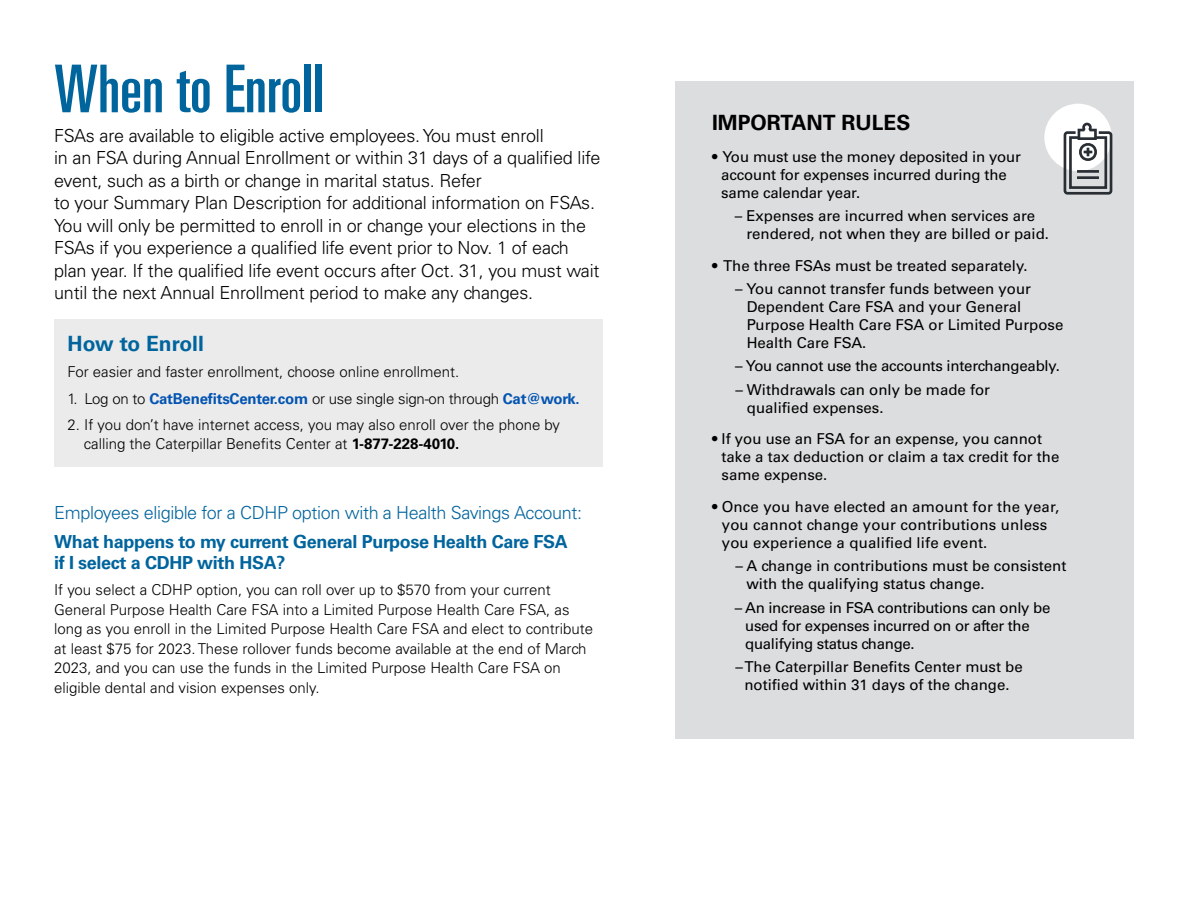
<style>
.page{position:relative;width:1188px;height:918px;background:#fff}
.page>*{position:absolute;margin:0;border:0;box-sizing:border-box;transform-origin:0 0}
.t1{font:ultra-condensed 66px "Univers LT Std";color:#00649d}
.t2{font:700 21px "Univers LT Std";color:#000}
.t3{font:700 21px "Univers LT Std";color:#00649d}
.t4{font:300 18px/22.5px "Univers LT Std";letter-spacing:-.01em;color:#000}
.t5{font:700 18px/21.6px "Univers LT Std";letter-spacing:-.02em;color:#00649d}
.t6{font:300 18px "Univers LT Std";letter-spacing:-.02em;color:#00649d}
.t7{font:15px/18px "Univers LT Std";color:#000}
.t8{font:300 15px/19.5px "Univers LT Std";color:#000}
.t9{font:15px/18px "Univers LT Std";letter-spacing:-.02em;color:#000}
.s1{font-weight:700;color:#0354b1}
.s2{font-weight:700}
</style>
<div class="page">
<div style="left:54px;top:320px;width:549px;height:147px;background:#ebebec"></div>
<div style="left:675px;top:81px;width:458px;height:658px;background:#dcddde"></div>
<div style="left:1044px;top:104px;width:68px;height:67px;background:#fff;border-radius:50%"></div>
<svg style="left:1062px;top:123px;width:51px;height:72px"></svg>
<h1 class="t1" style="left:54px;top:51px;width:272px">When to Enroll</h1>
<p class="t4" style="left:54px;top:124px;width:548px">FSAs are available to eligible active employees. You must enroll<br>in an FSA during Annual Enrollment or within 31 days of a qualified life event, such as a birth or change in marital status. Refer<br>to your Summary Plan Description for additional information on FSAs.<br>You will only be permitted to enroll in or change your elections in the FSAs if you experience a qualified life event prior to Nov. 1 of each plan year. If the qualified life event occurs after Oct. 31, you must wait until the next Annual Enrollment period to make any changes.</p>
<h2 class="t3" style="left:68px;top:332px;width:138px">How to Enroll</h2>
<p class="t8" style="left:68px;top:362px;width:393px">For easier and faster enrollment, choose online enrollment.</p>
<p class="t8" style="left:68px;top:389px;width:514px">1. Log on to <span class="s1">CatBenefitsCenter.com</span> or use single sign-on through <span class="s1">Cat@work.</span></p>
<p class="t8" style="left:84px;top:415px;width:478px;text-indent:-16px">2. If you don’t have internet access, you may also enroll over the phone by calling the Caterpillar Benefits Center at <span class="s2">1-877-228-4010.</span></p>
<p class="t6" style="left:54px;top:502px;width:530px">Employees eligible for a CDHP option with a Health Savings Account:</p>
<p class="t5" style="left:54px;top:531px;width:515px">What happens to my current General Purpose Health Care FSA if I select a CDHP with HSA?</p>
<p class="t8" style="left:54px;top:580px;width:541px">If you select a CDHP option, you can roll over up to $570 from your current General Purpose Health Care FSA into a Limited Purpose Health Care FSA, as long as you enroll in the Limited Purpose Health Care FSA and elect to contribute at least $75 for 2023. These rollover funds become available at the end of March 2023, and you can use the funds in the Limited Purpose Health Care FSA on eligible dental and vision expenses only.</p>
<h2 class="t2" style="left:712px;top:111px;width:200px">IMPORTANT RULES</h2>
<p class="t7" style="left:721px;top:148px;width:301px;text-indent:-9px">• You must use the money deposited in your account for expenses incurred during the same calendar year.</p>
<p class="t7" style="left:746px;top:207px;width:304px;text-indent:-12px">– Expenses are incurred when services are rendered, not when they are billed or paid.</p>
<p class="t7" style="left:712px;top:256px;width:317px">• The three FSAs must be treated separately.</p>
<p class="t7" style="left:747px;top:280px;width:318px;text-indent:-12px">– You cannot transfer funds between your Dependent Care FSA and your General Purpose Health Care FSA or Limited Purpose Health Care FSA.</p>
<p class="t7" style="left:735px;top:357px;width:327px">– You cannot use the accounts interchangeably.</p>
<p class="t7" style="left:747px;top:381px;width:245px;text-indent:-11px">– Withdrawals can only be made for qualified expenses.</p>
<p class="t7" style="left:722px;top:430px;width:339px;text-indent:-9px">• If you use an FSA for an expense, you cannot take a tax deduction or claim a tax credit for the same expense.</p>
<p class="t7" style="left:722px;top:498px;width:339px;text-indent:-10px">• Once you have elected an amount for the year, you cannot change your contributions unless you experience a qualified life event.</p>
<p class="t7" style="left:746px;top:557px;width:322px;text-indent:-11px">– A change in contributions must be consistent with the qualifying status change.</p>
<p class="t9" style="left:745px;top:598px;width:307px;text-indent:-10px">– An increase in FSA contributions can only be used for expenses incurred on or after the qualifying status change.</p>
<p class="t7" style="left:735px;top:658px;width:289px;text-align:center">– The Caterpillar Benefits Center must be notified within 31 days of the change.</p>
</div>
